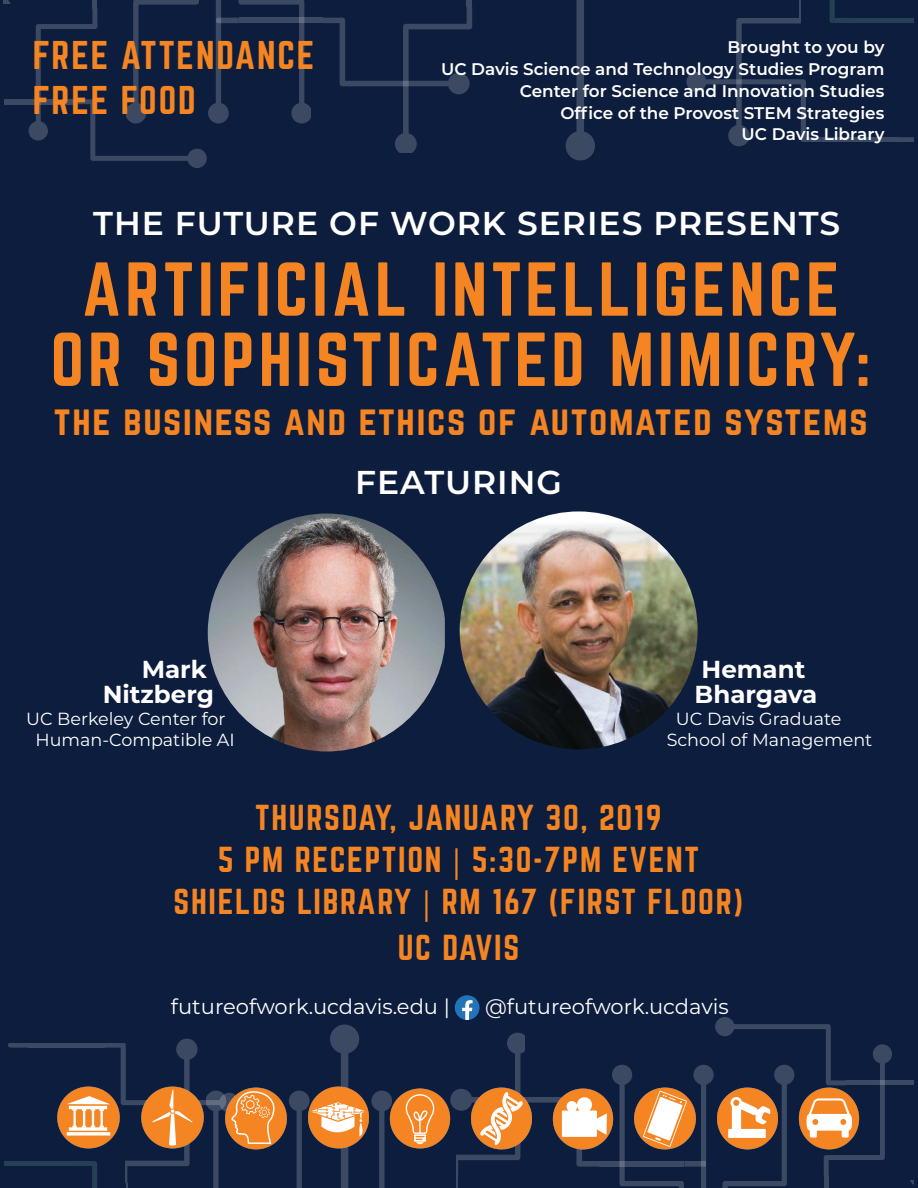
<style>
.page{position:relative;width:918px;height:1188px;background:#0d1d3d}
.page>*{position:absolute;margin:0;border:0;box-sizing:border-box;transform-origin:0 0}
.t1{font:66.75px/70.2px "Norwester";letter-spacing:.06em;color:#f58522;text-align:center}
.t2{font:36.45px "Norwester";letter-spacing:.05em;color:#f58522}
.t3{font:35.1px/45.6px "Norwester";letter-spacing:.055em;color:#f58522}
.t4{font:600 33px "Montserrat";letter-spacing:.03em;color:#fff}
.t5{font:31.65px/42.2px "Norwester";letter-spacing:.055em;color:#f58522;text-align:center}
.t6{font:700 24.6px/25.5px "Montserrat";color:#fff}
.t7{font:21px "Montserrat";color:#fff}
.t8{font:17.55px/21px "Montserrat";color:#fff}
.t9{font:600 16.8px/21.8px "Montserrat";color:#fff;text-align:right}
.s1{font-family:"Myriad Pro"}
</style>
<div class="page">
<div style="left:600px;top:1161px;width:84px;height:5px;background:#3c4963"></div>
<svg style="left:456px;top:1033px;width:144px;height:155px"></svg>
<svg style="left:8px;top:1043px;width:21px;height:5px"></svg>
<div style="left:29px;top:1043px;width:76px;height:5px;background:#3c4963"></div>
<hr style="left:4px;top:1162px;width:72px;height:4px;background:#253f53">
<svg style="left:612px;top:1017px;width:302px;height:171px"></svg>
<div style="left:239px;top:18px;width:83px;height:5px;background:#3c4963"></div>
<svg style="left:322px;top:0;width:150px;height:152px"></svg>
<svg style="left:899px;top:137px;width:15px;height:5px"></svg>
<div style="left:822px;top:137px;width:77px;height:5px;background:#3c4963"></div>
<svg style="left:566px;top:0;width:29px;height:161px"></svg>
<hr style="left:850px;top:18px;width:64px;height:4px;background:#253f53">
<svg style="left:686px;top:0;width:164px;height:146px"></svg>
<svg style="left:4px;top:0;width:307px;height:168px"></svg>
<svg style="left:76px;top:1025px;width:309px;height:163px"></svg>
<img style="left:57px;top:1085px;width:813px;height:65px">
<img style="left:460px;top:511px;width:238px;height:238px;border-radius:119px">
<img style="left:208px;top:514px;width:237px;height:237px">
<svg style="left:455px;top:995px;width:25px;height:25px"></svg>
<h3 class="t3" style="left:33px;top:33px;width:283px">FREE ATTENDANCE<br>FREE FOOD</h3>
<p class="t9" style="left:441px;top:36px;width:445px">Brought to you by<br>UC Davis Science and Technology Studies Program<br>Center for Science and Innovation Studies<br>Office of the Provost STEM Strategies<br>UC Davis Library</p>
<h3 class="t4" style="left:93px;top:200px;width:749px">THE FUTURE OF WORK SERIES PRESENTS</h3>
<h1 class="t1" style="left:51px;top:257px;width:822px">ARTIFICIAL INTELLIGENCE<br>OR SOPHISTICATED MIMICRY:</h1>
<h2 class="t2" style="left:54px;top:403px;width:815px">the business and ethics of automated systems</h2>
<h3 class="t6" style="left:103px;top:655px;width:113px;text-align:right">Mark<br>Nitzberg</h3>
<p class="t8" style="left:26px;top:707px;width:210px;text-align:center">UC Berkeley Center for<br>Human-Compatible AI</p>
<h3 class="t4" style="left:355px;top:459px;width:208px">FEATURING</h3>
<h3 class="t6" style="left:695px;top:655px;width:124px">Hemant<br>Bhargava</h3>
<p class="t8" style="left:667px;top:707px;width:207px;text-indent:9px">UC Davis Graduate<br>School of Management</p>
<h3 class="t5" style="left:174px;top:798px;width:571px">THURSDAY, JANUARY 30, 2019<br>5 PM RECEPTION <span class="s1">|</span> 5:30-7PM EVENT<br>SHIELDS LIBRARY <span class="s1">|</span> RM 167 (FIRST FLOOR)</h3>
<h3 class="t5" style="left:398px;top:928px;width:123px">UC DAVIS</h3>
<p class="t7" style="left:171px;top:992px;width:280px">futureofwork.ucdavis.edu |</p>
<p class="t7" style="left:485px;top:992px;width:245px">@futureofwork.ucdavis</p>
</div>
